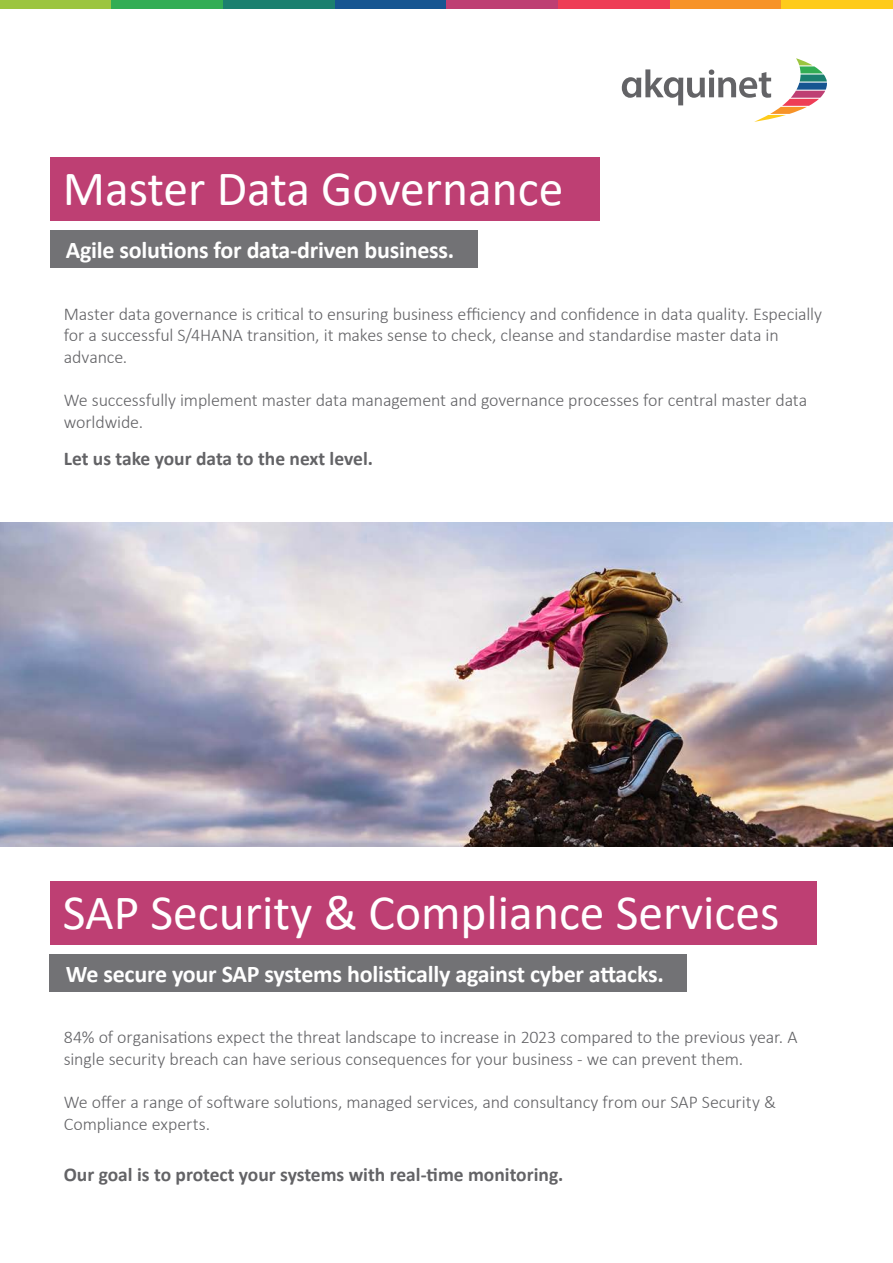
<style>
.page{position:relative;width:893px;height:1263px;background:#fff}
.page>*{position:absolute;margin:0;border:0;box-sizing:border-box;transform-origin:0 0}
.t1{font:49.5px "Calibri";color:#fff}
.t2{font:700 24px "Calibri";letter-spacing:-.01em;color:#fff}
.t3{font:700 19.5px "Calibri";color:#636366}
.t4{font:300 18px/21.6px "Calibri";letter-spacing:-.01em;color:#636366}
</style>
<div class="page">
<div style="left:0;top:0;width:112px;height:9px;background:#9cc540"></div>
<div style="left:112px;top:0;width:111px;height:9px;background:#32ad54"></div>
<div style="left:223px;top:0;width:112px;height:9px;background:#1b806f"></div>
<div style="left:335px;top:0;width:111px;height:9px;background:#165591"></div>
<div style="left:446px;top:0;width:112px;height:9px;background:#be3f73"></div>
<div style="left:558px;top:0;width:112px;height:9px;background:#ee3d56"></div>
<div style="left:670px;top:0;width:111px;height:9px;background:#f79328"></div>
<div style="left:781px;top:0;width:112px;height:9px;background:#fecb1b"></div>
<svg style="left:622px;top:58px;width:205px;height:64px"></svg>
<img style="left:0;top:522px;width:893px;height:324px">
<div style="left:50px;top:157px;width:549px;height:64px;background:#be3f73"></div>
<div style="left:50px;top:881px;width:766px;height:64px;background:#be3f73"></div>
<div style="left:50px;top:230px;width:427px;height:38px;background:#727275"></div>
<div style="left:50px;top:954px;width:637px;height:38px;background:#727275"></div>
<p class="t1" style="left:63px;top:155px;width:502px">Master Data Governance</p>
<p class="t2" style="left:66px;top:233px;width:390px">Agile solutions for data-driven business.</p>
<p class="t4" style="left:64px;top:303px;width:760px">Master data governance is critical to ensuring business efficiency and confidence in data quality. Especially for a successful S/4HANA transition, it makes sense to check, cleanse and standardise master data in advance.</p>
<p class="t4" style="left:64px;top:389px;width:745px">We successfully implement master data management and governance processes for central master data worldwide.</p>
<p class="t3" style="left:64px;top:444px;width:311px">Let us take your data to the next level.</p>
<p class="t1" style="left:63px;top:878px;width:718px">SAP Security &amp; Compliance Services</p>
<p class="t2" style="left:66px;top:957px;width:600px">We secure your SAP systems holistically against cyber attacks.</p>
<p class="t4" style="left:64px;top:1026px;width:735px">84% of organisations expect the threat landscape to increase in 2023 compared to the previous year. A single security breach can have serious consequences for your business - we can prevent them.</p>
<p class="t4" style="left:64px;top:1091px;width:714px">We offer a range of software solutions, managed services, and consultancy from our SAP Security &amp;<br>Compliance experts.</p>
<p class="t3" style="left:64px;top:1160px;width:501px">Our goal is to protect your systems with real-time monitoring.</p>
</div>
